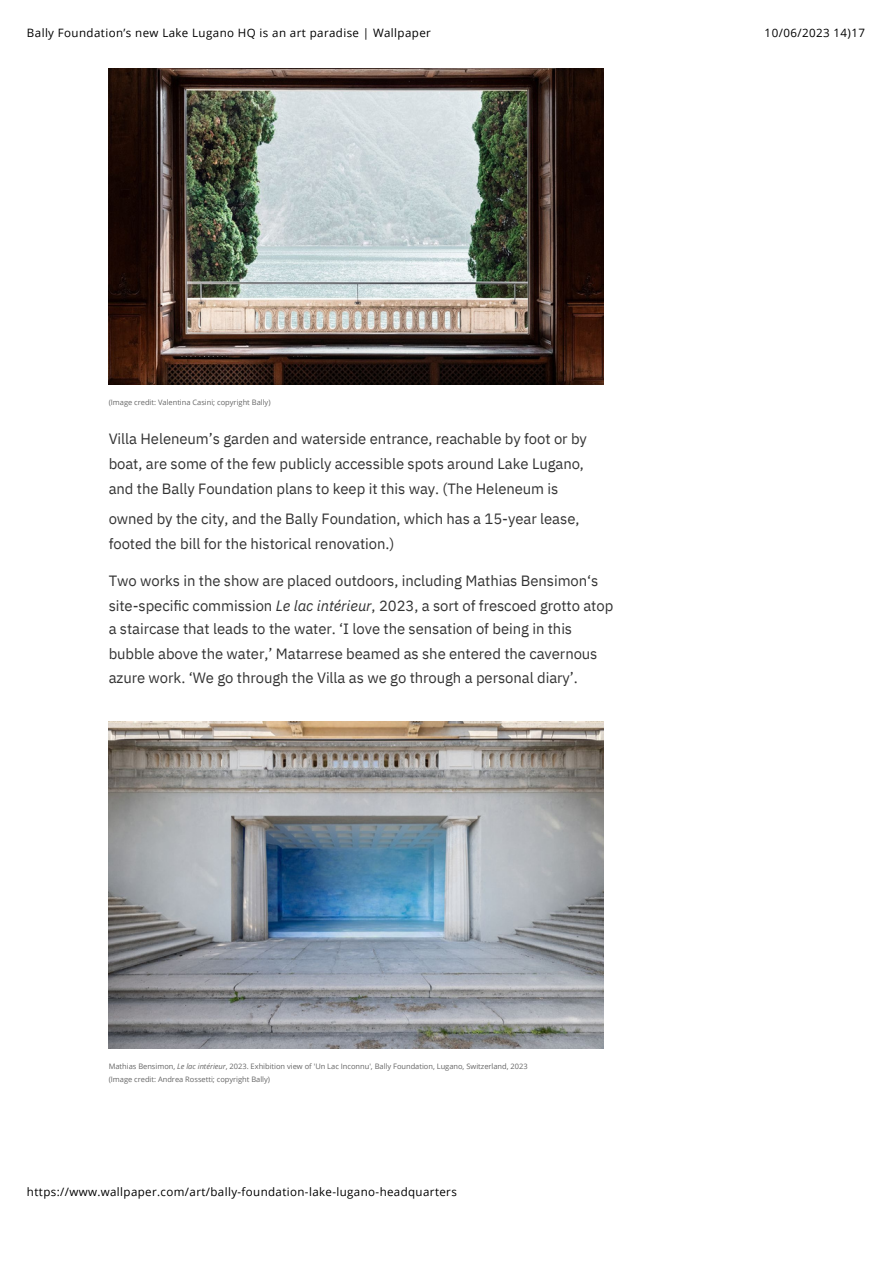
<style>
.page{position:relative;width:893px;height:1264px;background:#fff}
.page>*{position:absolute;margin:0;border:0;box-sizing:border-box;transform-origin:0 0}
.t1{font:14.85px/24.8px "IBM Plex Sans";letter-spacing:-.005em;color:#333}
.t2{font:11.55px "Open Sans";letter-spacing:.035em;color:#000}
.t3{font:7.5px "Open Sans";color:#666}
.s1{font-style:italic}
</style>
<div class="page">
<img style="left:109px;top:68px;width:494px;height:316px">
<img style="left:109px;top:721px;width:494px;height:327px">
<p class="t2" style="left:27px;top:24px;width:405px">Bally Foundationʼs new Lake Lugano HQ is an art paradise | Wallpaper</p>
<p class="t3" style="left:109px;top:397px;width:163px">(Image credit: Valentina Casini; copyright Bally)</p>
<p class="t1" style="left:109px;top:426px;width:480px">Villa Heleneum’s garden and waterside entrance, reachable by foot or by boat, are some of the few publicly accessible spots around Lake Lugano, and the Bally Foundation plans to keep it this way. (The Heleneum is</p>
<p class="t1" style="left:109px;top:506px;width:472px">owned by the city, and the Bally Foundation, which has a 15-year lease,</p>
<p class="t1" style="left:109px;top:530px;width:287px">footed the bill for the historical renovation.)</p>
<p class="t1" style="left:109px;top:568px;width:491px">Two works in the show are placed outdoors, including Mathias Bensimon‘s</p>
<p class="t1" style="left:109px;top:592px;width:506px">site-specific commission <span class="s1">Le lac intérieur</span>, 2023, a sort of frescoed grotto atop</p>
<p class="t1" style="left:109px;top:616px;width:465px">a staircase that leads to the water. ‘I love the sensation of being in this</p>
<p class="t1" style="left:109px;top:641px;width:490px">bubble above the water,’ Matarrese beamed as she entered the cavernous</p>
<p class="t1" style="left:109px;top:664px;width:470px">azure work. ‘We go through the Villa as we go through a personal diary’.</p>
<p class="t3" style="left:109px;top:1061px;width:420px">Mathias Bensimon, <span class="s1">Le lac intérieur</span>, 2023. Exhibition view of 'Un Lac Inconnu', Bally Foundation, Lugano, Switzerland, 2023</p>
<p class="t3" style="left:109px;top:1073px;width:163px">(Image credit: Andrea Rossetti; copyright Bally)</p>
<p class="t2" style="left:27px;top:1183px;width:431px">https://www.wallpaper.com/art/bally-foundation-lake-lugano-headquarters</p>
<p class="t2" style="left:764px;top:24px;width:102px">10/06/2023 14)17</p>
</div>
